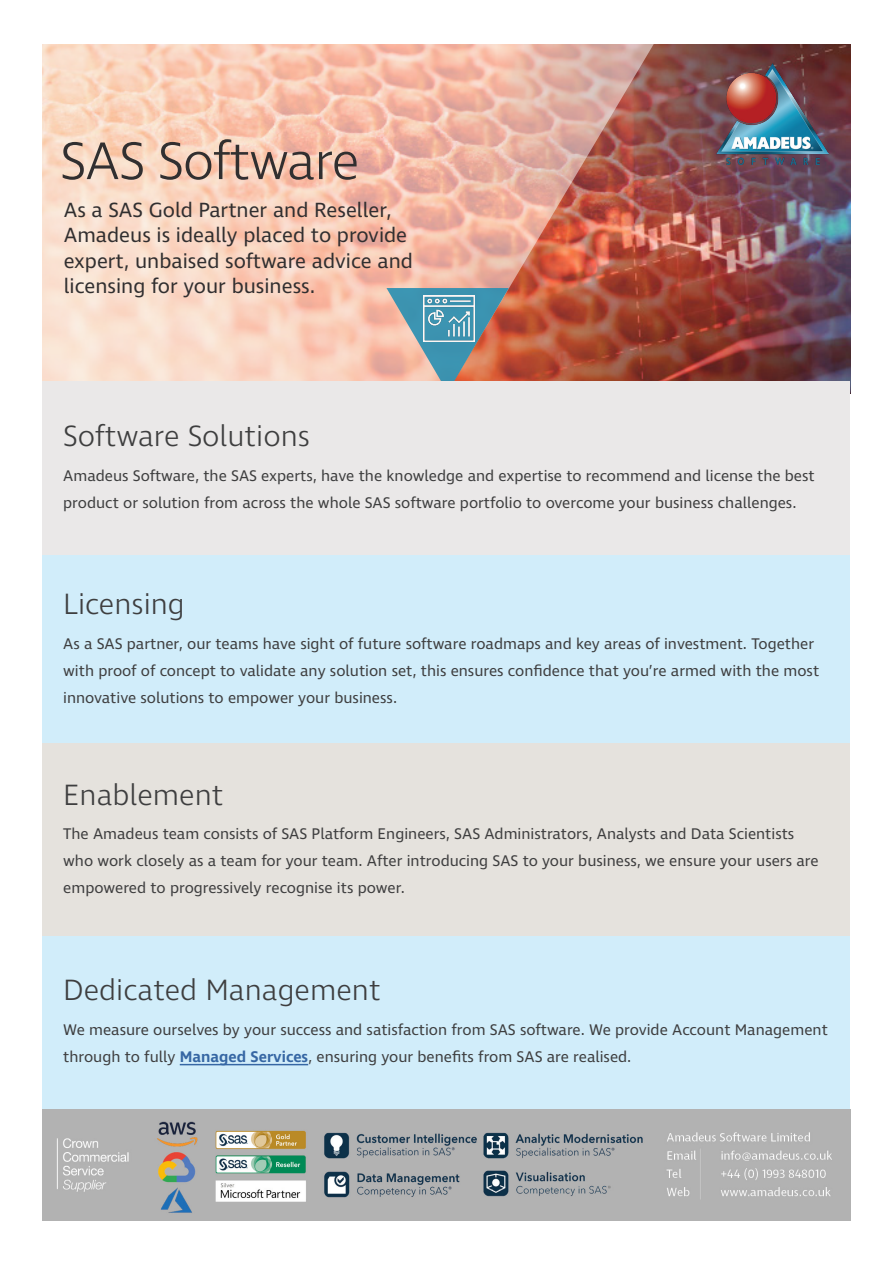
<style>
.page{position:relative;width:893px;height:1263px;background:#fff}
.page>*{position:absolute;margin:0;border:0;box-sizing:border-box;transform-origin:0 0}
.t1{font:300 54px "Ingra";letter-spacing:-.02em;color:#312f30}
.t2{font:300 30px "Ingra";color:#3e3e3f}
.t3{font:21px/25.2px "Ingra";color:#312f30}
.t4{font:15.75px/27px "Ingra";color:#3e3e3f}
.s1{font-weight:600;color:#3667a4}
</style>
<div class="page">
<img style="left:673px;top:45px;width:177px;height:336px">
<svg style="left:42px;top:44px;width:631px;height:348px"></svg>
<img style="left:717px;top:64px;width:112px;height:100px">
<svg style="left:386px;top:288px;width:123px;height:93px"></svg>
<img style="left:423px;top:295px;width:51px;height:46px">
<div style="left:43px;top:381px;width:807px;height:175px;background:#eae8e8"></div>
<div style="left:43px;top:935px;width:807px;height:175px;background:#d1edfa"></div>
<hr style="left:180px;top:1064px;width:128px;height:1px;background:#3667a4">
<div style="left:43px;top:555px;width:807px;height:188px;background:#d1edfa"></div>
<div style="left:43px;top:742px;width:807px;height:193px;background:#e5e2dd"></div>
<img style="left:43px;top:1110px;width:807px;height:110px">
<p class="t1" style="left:60px;top:127px;width:301px">SAS Software</p>
<p class="t3" style="left:64px;top:199px;width:351px">As a SAS Gold Partner and Reseller, Amadeus is ideally placed to provide expert, unbaised software advice and licensing for your business.</p>
<p class="t2" style="left:63px;top:418px;width:248px">Software Solutions</p>
<p class="t4" style="left:63px;top:463px;width:753px">Amadeus Software, the SAS experts, have the knowledge and expertise to recommend and license the best product or solution from across the whole SAS software portfolio to overcome your business challenges.</p>
<p class="t2" style="left:63px;top:585px;width:123px">Licensing</p>
<p class="t4" style="left:63px;top:631px;width:757px">As a SAS partner, our teams have sight of future software roadmaps and key areas of investment. Together with proof of concept to validate any solution set, this ensures confidence that you’re armed with the most innovative solutions to empower your business.</p>
<p class="t2" style="left:63px;top:776px;width:162px">Enablement</p>
<p class="t4" style="left:63px;top:821px;width:757px">The Amadeus team consists of SAS Platform Engineers, SAS Administrators, Analysts and Data Scientists who work closely as a team for your team. After introducing SAS to your business, we ensure your users are empowered to progressively recognise its power.</p>
<p class="t2" style="left:63px;top:971px;width:319px">Dedicated Management</p>
<p class="t4" style="left:63px;top:1017px;width:766px">We measure ourselves by your success and satisfaction from SAS software. We provide Account Management through to fully <span class="s1">Managed Services</span>, ensuring your benefits from SAS are realised.</p>
</div>
